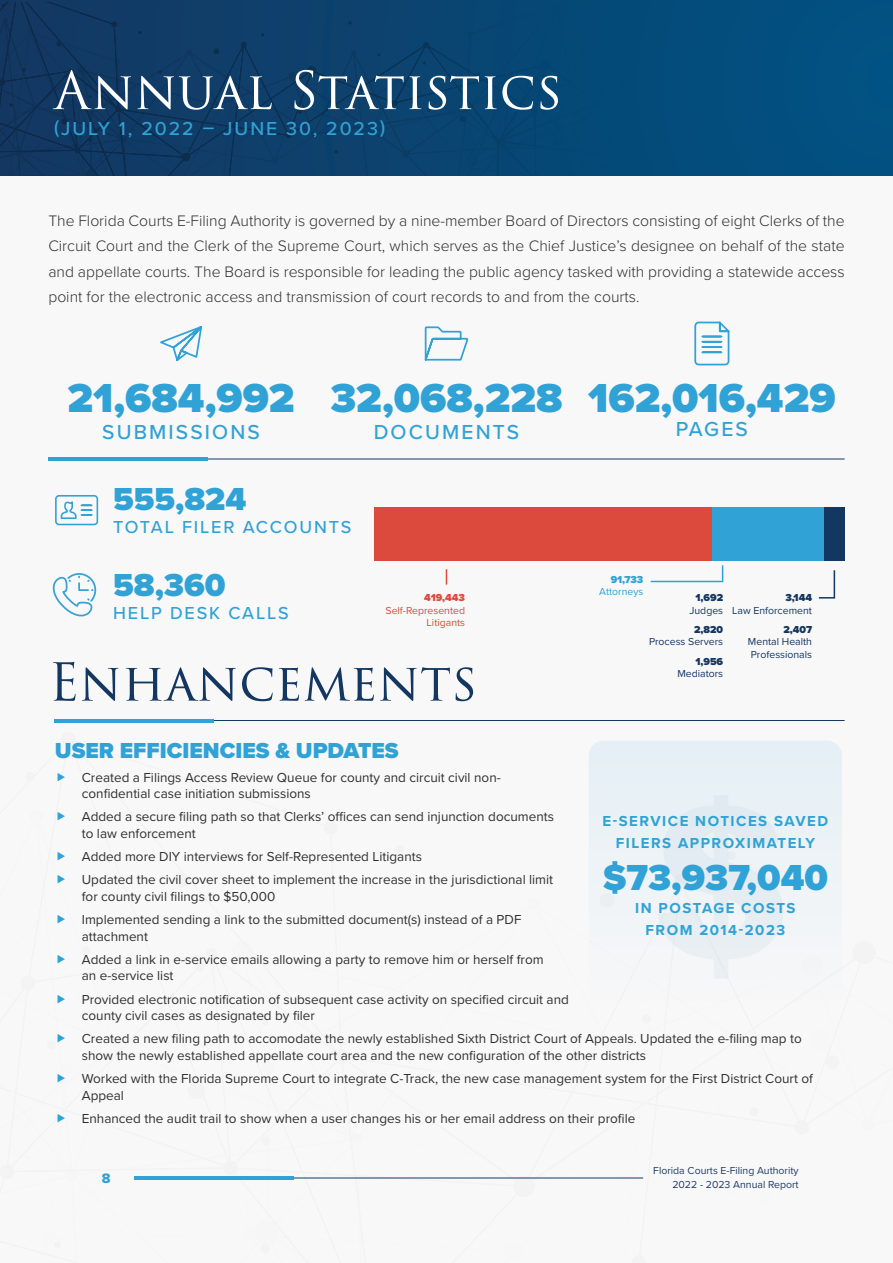
<style>
.page{position:relative;width:893px;height:1263px;background:#f5f5f6}
.page>*{position:absolute;margin:0;border:0;box-sizing:border-box;transform-origin:0 0}
.t1{font:51px "Trajan Pro 3";letter-spacing:-.005em;color:#fff}
.t2{font:51px "Trajan Pro 3";color:#143761}
.t3{font:900 42px "Proxima Nova";color:#30a2d5}
.t4{font:900 37.5px "Proxima Nova";color:#30a2d5}
.t5{font:900 33px "Proxima Nova";color:#30a2d5}
.t6{font:900 22.5px "Proxima Nova";color:#30a2d5}
.t7{font:500 21px "Proxima Nova";letter-spacing:.1em;color:#30a2d5}
.t8{font:500 19.5px "Proxima Nova";letter-spacing:.1em;color:#30a2d5}
.t9{font:500 18px "Proxima Nova";letter-spacing:.1em;color:#30a2d5}
.Copy{font:300 15.75px/25.5px "Proxima Nova";color:#312f30;text-align:justify}
.t10{font:700 15px/22.5px "Proxima Nova";letter-spacing:.1em;color:#30a2d5;text-align:center}
.t11{font:14.25px "Proxima Nova Extrabld";color:#30a2d5}
.t12{font:13.5px/16.5px "Proxima Nova";color:#312f30}
.t13{font:10.5px/12.6px "Proxima Nova";color:#143761;text-align:right}
.t14{font:10.5px/13.5px "Proxima Nova";color:#1f3d66;text-align:right}
.t15{font:10.5px/12.6px "Proxima Nova";color:#dc4a3d;text-align:right}
.t16{font:10.5px/12.6px "Proxima Nova";color:#30a2d5;text-align:right}
.s1{font-weight:900}
</style>
<div class="page">
<div style="left:0;top:0;width:893px;height:176px;background:#034e7d"></div>
<svg style="left:0;top:0;width:586px;height:176px"></svg>
<svg style="left:74px;top:147px;width:6px;height:6px"></svg>
<svg style="left:241px;top:42px;width:6px;height:5px"></svg>
<svg style="left:0;top:79px;width:5px;height:6px"></svg>
<svg style="left:64px;top:66px;width:22px;height:12px"></svg>
<svg style="left:530px;top:174px;width:11px;height:2px"></svg>
<svg style="left:532px;top:109px;width:6px;height:6px"></svg>
<svg style="left:423px;top:42px;width:6px;height:6px"></svg>
<svg style="left:286px;top:132px;width:6px;height:6px"></svg>
<svg style="left:115px;top:106px;width:6px;height:6px"></svg>
<svg style="left:111px;top:21px;width:6px;height:6px"></svg>
<svg style="left:494px;top:137px;width:12px;height:13px"></svg>
<svg style="left:537px;top:59px;width:13px;height:11px"></svg>
<svg style="left:392px;top:100px;width:6px;height:6px"></svg>
<svg style="left:307px;top:66px;width:9px;height:9px"></svg>
<svg style="left:182px;top:153px;width:8px;height:8px"></svg>
<hr style="left:134px;top:1178px;width:509px;height:1px;background:#143761">
<hr style="left:134px;top:1177px;width:159px;height:3px;background:#30a2d5">
<div style="left:700px;top:507px;width:128px;height:54px;background:#30a2d5"></div>
<div style="left:824px;top:507px;width:20px;height:54px;background:#143761"></div>
<div style="left:374px;top:507px;width:338px;height:54px;background:#dc4a3d"></div>
<hr style="left:54px;top:720px;width:791px;height:1px;background:#143761">
<hr style="left:48px;top:459px;width:797px;height:1px;background:#143761">
<hr style="left:54px;top:719px;width:159px;height:3px;background:#30a2d5">
<hr style="left:48px;top:458px;width:160px;height:3px;background:#30a2d5">
<div style="left:589px;top:741px;width:253px;height:87px;background:#e7f0f6"></div>
<svg style="left:647px;top:795px;width:136px;height:184px"></svg>
<svg style="left:160px;top:326px;width:42px;height:35px"></svg>
<svg style="left:424px;top:326px;width:45px;height:35px"></svg>
<svg style="left:694px;top:321px;width:36px;height:45px"></svg>
<svg style="left:55px;top:495px;width:44px;height:31px"></svg>
<svg style="left:446px;top:569px;width:1px;height:16px"></svg>
<svg style="left:722px;top:565px;width:1px;height:16px"></svg>
<svg style="left:818px;top:570px;width:18px;height:29px"></svg>
<svg style="left:52px;top:573px;width:45px;height:44px"></svg>
<hr style="left:651px;top:581px;width:72px;height:1px;background:#30a2d5">
<p class="t1" style="left:54px;top:56px;width:509px">Annual Statistics</p>
<p class="t8" style="left:54px;top:114px;width:333px">(JULY 1, 2022 – JUNE 30, 2023)</p>
<p class="Copy" style="left:48px;top:207px;width:798px">The Florida Courts E-Filing Authority is governed by a nine-member Board of Directors consisting of eight Clerks of the Circuit Court and the Clerk of the Supreme Court, which serves as the Chief Justice’s designee on behalf of the state and appellate courts. The Board is responsible for leading the public agency tasked with providing a statewide access point for the electronic access and transmission of court records to and from the courts.</p>
<p class="t3" style="left:67px;top:366px;width:229px">21,684,992</p>
<p class="t7" style="left:102px;top:416px;width:159px">SUBMISSIONS</p>
<p class="t3" style="left:330px;top:366px;width:234px">32,068,228</p>
<p class="t7" style="left:374px;top:416px;width:147px">DOCUMENTS</p>
<p class="t5" style="left:113px;top:474px;width:135px">555,824</p>
<p class="t9" style="left:113px;top:513px;width:240px">TOTAL FILER ACCOUNTS</p>
<p class="t5" style="left:113px;top:561px;width:114px">58,360</p>
<p class="t9" style="left:113px;top:599px;width:177px">HELP DESK CALLS</p>
<p class="t15" style="left:386px;top:591px;width:81px"><span class="s1">419,443<br></span>Self-Represented</p>
<p class="t15" style="left:427px;top:616px;width:40px">Litigants</p>
<p class="t2" style="left:48px;top:647px;width:430px">Enhancements</p>
<p class="t3" style="left:588px;top:366px;width:249px">162,016,429</p>
<p class="t7" style="left:676px;top:413px;width:74px">PAGES</p>
<p class="t16" style="left:599px;top:573px;width:46px"><span class="s1">91,733<br></span>Attorneys</p>
<p class="t13" style="left:689px;top:591px;width:35px;text-align:center"><span class="s1">1,692<br></span>Judges</p>
<p class="t13" style="left:649px;top:623px;width:76px"><span class="s1">2,820<br></span>Process Servers</p>
<p class="t13" style="left:677px;top:654px;width:47px"><span class="s1">1,956<br></span>Mediators</p>
<p class="t13" style="left:732px;top:591px;width:81px"><span class="s1">3,144<br></span>Law Enforcement</p>
<p class="t13" style="left:748px;top:623px;width:66px;text-align:justify;text-indent:35px"><span class="s1">2,407<br></span>Mental Health Professionals</p>
<p class="t6" style="left:55px;top:734px;width:345px">USER EFFICIENCIES &amp; UPDATES</p>
<p class="t12" style="left:82px;top:768px;width:420px">Created a Filings Access Review Queue for county and circuit civil non&shy;confidential case initiation submissions</p>
<p class="t12" style="left:82px;top:808px;width:474px">Added a secure filing path so that Clerks’ offices can send injunction documents to law enforcement</p>
<p class="t12" style="left:82px;top:848px;width:342px">Added more DIY interviews for Self-Represented Litigants</p>
<p class="t12" style="left:82px;top:871px;width:473px">Updated the civil cover sheet to implement the increase in the jurisdictional limit for county civil filings to $50,000</p>
<p class="t12" style="left:82px;top:911px;width:441px">Implemented sending a link to the submitted document(s) instead of a PDF attachment</p>
<p class="t12" style="left:82px;top:951px;width:463px">Added a link in e-service emails allowing a party to remove him or herself from an e-service list</p>
<p class="t12" style="left:82px;top:990px;width:489px">Provided electronic notification of subsequent case activity on specified circuit and county civil cases as designated by filer</p>
<p class="t12" style="left:82px;top:1030px;width:722px">Created a new filing path to accomodate the newly established Sixth District Court of Appeals. Updated the e-filing map to show the newly established appellate court area and the new configuration of the other districts</p>
<p class="t12" style="left:82px;top:1070px;width:733px">Worked with the Florida Supreme Court to integrate C-Track, the new case management system for the First District Court of<br>Appeal</p>
<p class="t12" style="left:82px;top:1110px;width:555px">Enhanced the audit trail to show when a user changes his or her email address on their profile</p>
<p class="t10" style="left:603px;top:809px;width:227px">E-SERVICE NOTICES SAVED<br>FILERS APPROXIMATELY</p>
<p class="t4" style="left:603px;top:849px;width:227px">$73,937,040</p>
<p class="t10" style="left:635px;top:896px;width:162px">IN POSTAGE COSTS<br>FROM 2014-2023</p>
<p class="t11" style="left:102px;top:1167px;width:10px">8</p>
<p class="t14" style="left:653px;top:1163px;width:147px">Florida Courts E-Filing Authority<br>2022 - 2023 Annual Report</p>
</div>
